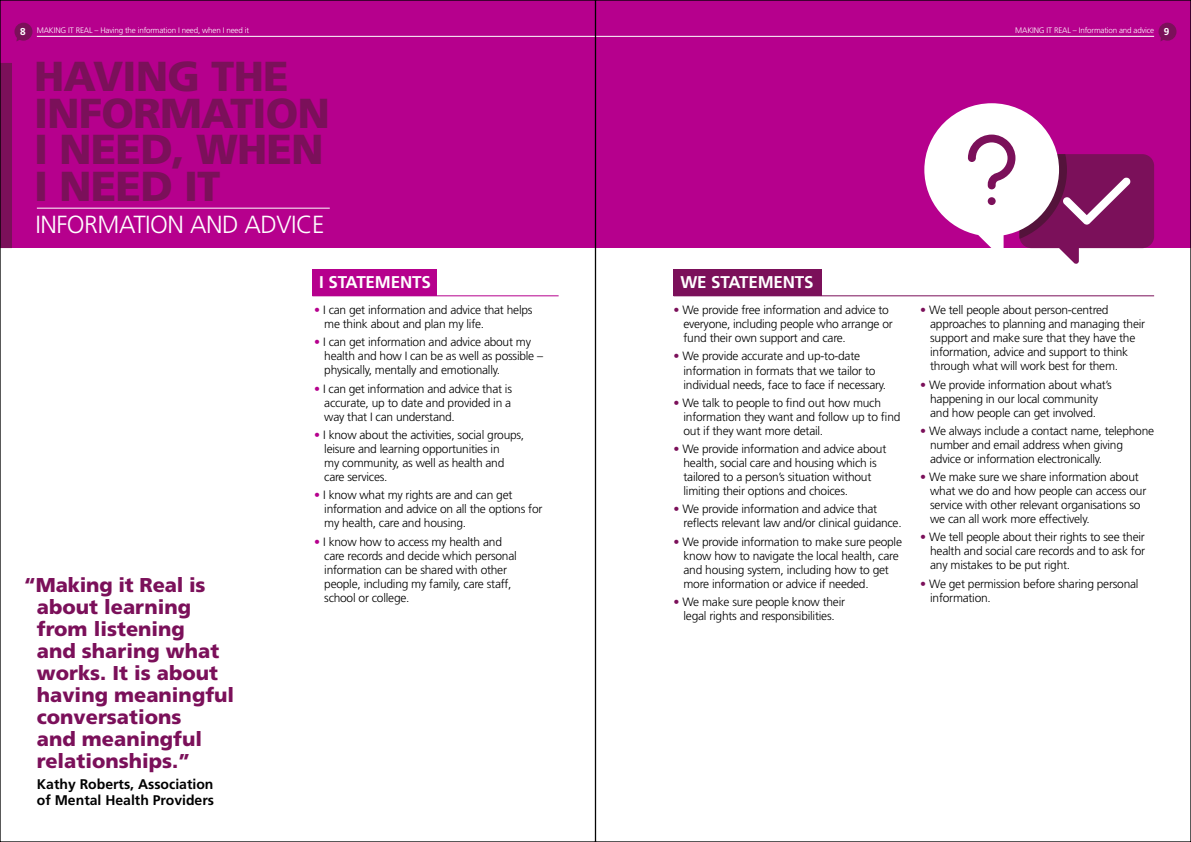
<style>
.page{position:relative;width:1191px;height:842px;background:#fff}
.page>*{position:absolute;margin:0;border:0;box-sizing:border-box;transform-origin:0 0}
.t1{font:900 41.9px/36.6px "Frutiger";letter-spacing:-.02em;color:#7b105a}
.t2{font:300 24.7px "Frutiger";letter-spacing:-.02em;color:#fff}
.t3{font:900 20px/22px "Frutiger";color:#7b105a}
.t4{font:700 17px "Frutiger";letter-spacing:-.01em;color:#fff}
.t5{font:700 14px/16px "Frutiger";color:#000}
.t6{font:300 12px/14px "Frutiger";letter-spacing:-.02em;color:#000}
.t7{font:300 8px "Frutiger";letter-spacing:-.02em;color:#fff}
.s1{font-weight:700;font-size:10px}
.s2{color:#b6008d}
.s3{color:#7b105a}
</style>
<div class="page">
<div style="left:0;top:0;width:1191px;height:248px;background:#b6008d"></div>
<div style="left:0;top:63px;width:12px;height:185px;background:#7b105a"></div>
<hr style="left:37px;top:36px;width:1117px;height:1px;background:#fff">
<hr style="left:37px;top:208px;width:293px;height:1px;background:#fff">
<svg style="left:14px;top:23px;width:18px;height:18px"></svg>
<svg style="left:1158px;top:23px;width:18px;height:18px"></svg>
<div style="left:312px;top:269px;width:124px;height:27px;background:#b6008d"></div>
<div style="left:673px;top:269px;width:148px;height:27px;background:#7b105a"></div>
<hr style="left:673px;top:295px;width:481px;height:1px;background:#7b105a">
<hr style="left:312px;top:295px;width:246px;height:1px;background:#b6008d">
<svg style="left:924px;top:103px;width:230px;height:161px"></svg>
<p class="t7" style="left:20px;top:26px;width:230px"><span class="s1">8</span> MAKING IT REAL – Having the information I need, when I need it</p>
<p class="t7" style="left:1015px;top:26px;width:156px">MAKING IT REAL – Information and advice <span class="s1">9</span></p>
<h1 class="t1" style="left:34px;top:57px;width:297px">HAVING THE<br>INFORMATION<br>I NEED, WHEN<br>I NEED IT</h1>
<h2 class="t2" style="left:35px;top:211px;width:290px">INFORMATION AND ADVICE</h2>
<h3 class="t3" style="left:37px;top:573px;width:199px;text-indent:-13px">“Making it Real is about learning from listening<br>and sharing what works. It is about having meaningful conversations<br>and meaningful relationships.”</h3>
<p class="t5" style="left:37px;top:776px;width:179px">Kathy Roberts, Association of Mental Health Providers</p>
<h3 class="t4" style="left:319px;top:272px;width:113px">I STATEMENTS</h3>
<h3 class="t4" style="left:680px;top:272px;width:135px">WE STATEMENTS</h3>
<p class="t6" style="left:324px;top:303px;width:210px;text-indent:-10px"><span class="s2">•</span> I can get information and advice that helps me think about and plan my life.</p>
<p class="t6" style="left:324px;top:335px;width:220px;text-indent:-10px"><span class="s2">•</span> I can get information and advice about my health and how I can be as well as possible – physically, mentally and emotionally.</p>
<p class="t6" style="left:324px;top:381px;width:189px;text-align:justify;text-indent:-10px"><span class="s2">•</span> I can get information and advice that is accurate, up to date and provided in a way that I can understand.</p>
<p class="t6" style="left:324px;top:428px;width:202px;text-indent:-10px"><span class="s2">•</span> I know about the activities, social groups, leisure and learning opportunities in<br>my community, as well as health and care services.</p>
<p class="t6" style="left:324px;top:488px;width:220px;text-indent:-10px"><span class="s2">•</span> I know what my rights are and can get information and advice on all the options for my health, care and housing.</p>
<p class="t6" style="left:324px;top:534px;width:194px;text-indent:-10px"><span class="s2">•</span> I know how to access my health and care records and decide which personal information can be shared with other people, including my family, care staff, school or college.</p>
<p class="t6" style="left:683px;top:303px;width:211px;text-indent:-10px"><span class="s3">•</span> We provide free information and advice to everyone, including people who arrange or fund their own support and care.</p>
<p class="t6" style="left:683px;top:349px;width:204px;text-indent:-10px"><span class="s3">•</span> We provide accurate and up-to-date information in formats that we tailor to individual needs, face to face if necessary.</p>
<p class="t6" style="left:683px;top:396px;width:218px;text-indent:-10px"><span class="s3">•</span> We talk to people to find out how much information they want and follow up to find out if they want more detail.</p>
<p class="t6" style="left:683px;top:442px;width:204px;text-indent:-10px"><span class="s3">•</span> We provide information and advice about health, social care and housing which is tailored to a person’s situation without limiting their options and choices.</p>
<p class="t6" style="left:683px;top:502px;width:220px;text-indent:-10px"><span class="s3">•</span> We provide information and advice that reflects relevant law and/or clinical guidance.</p>
<p class="t6" style="left:683px;top:534px;width:220px;text-indent:-10px"><span class="s3">•</span> We provide information to make sure people know how to navigate the local health, care and housing system, including how to get more information or advice if needed.</p>
<p class="t6" style="left:673px;top:595px;width:173px;text-align:center"><span class="s3">•</span> We make sure people know their legal rights and responsibilities.</p>
<p class="t6" style="left:930px;top:303px;width:216px;text-indent:-10px"><span class="s3">•</span> We tell people about person-centred approaches to planning and managing their support and make sure that they have the information, advice and support to think through what will work best for them.</p>
<p class="t6" style="left:920px;top:377px;width:193px;text-align:center"><span class="s3">•</span> We provide information about what’s happening in our local community<br>and how people can get involved.</p>
<p class="t6" style="left:930px;top:424px;width:225px;text-indent:-10px"><span class="s3">•</span> We always include a contact name, telephone number and email address when giving advice or information electronically.</p>
<p class="t6" style="left:930px;top:470px;width:218px;text-indent:-10px"><span class="s3">•</span> We make sure we share information about what we do and how people can access our service with other relevant organisations so we can all work more effectively.</p>
<p class="t6" style="left:930px;top:530px;width:216px;text-align:justify;text-indent:-10px"><span class="s3">•</span> We tell people about their rights to see their health and social care records and to ask for any mistakes to be put right.</p>
<p class="t6" style="left:930px;top:576px;width:210px;text-indent:-10px"><span class="s3">•</span> We get permission before sharing personal information.</p>
</div>
